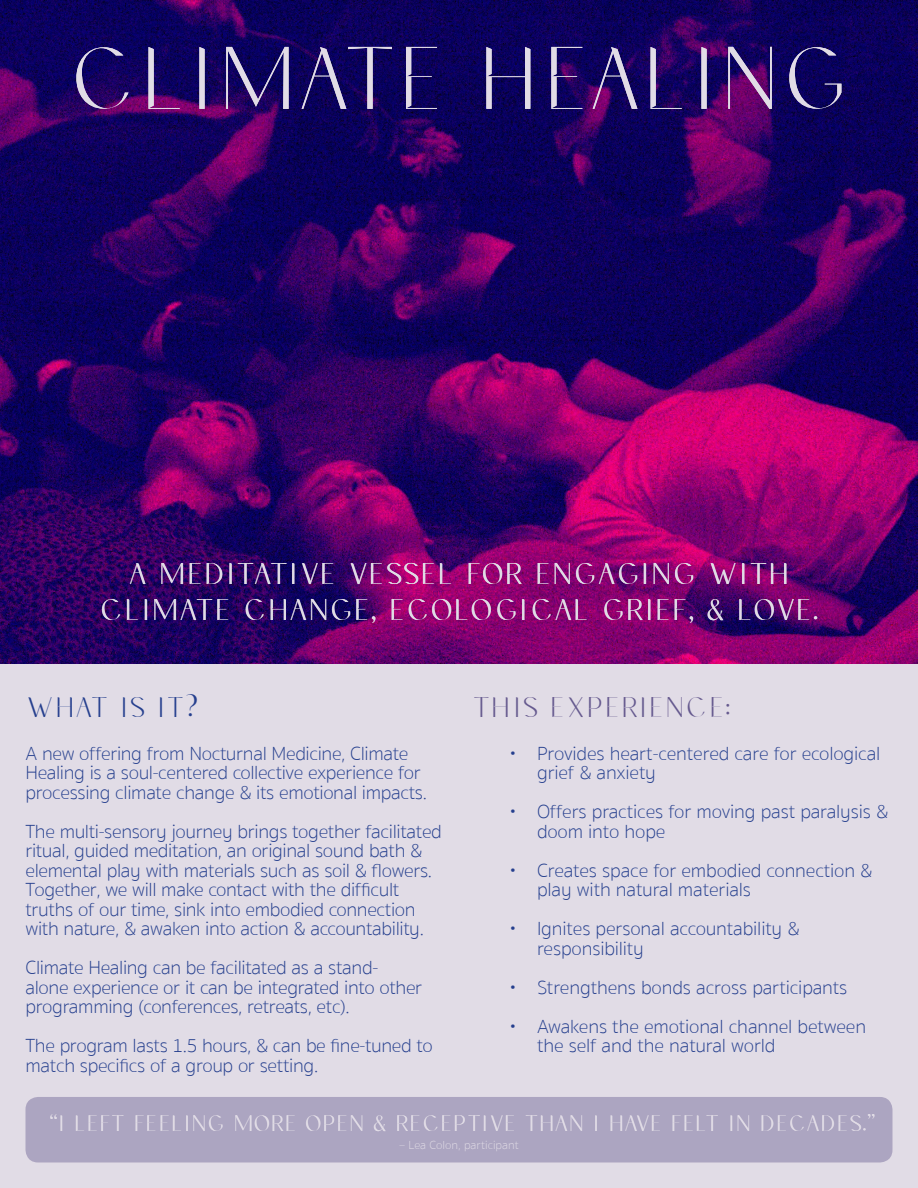
<style>
.page{position:relative;width:918px;height:1188px;background:#fff}
.page>*{position:absolute;margin:0;border:0;box-sizing:border-box;transform-origin:0 0}
.t1{font:88.5px "Coast";color:#e1dce6}
.t2{font:30px "Coast";color:#e1dce6}
.t3{font:28.5px "Coast";color:#65598e}
.t4{font:28.5px "Coast";color:#253f8e}
.t5{font:22.5px "Coast";letter-spacing:-.01em;color:#e1dce6}
.t6{font:100 19.5px/19.5px "Sukhumvit Set";letter-spacing:-.02em;color:#253f8e}
.t7{font:100 12px "Sukhumvit Set";color:#e1dce6}
</style>
<div class="page">
<div style="left:0;top:639px;width:918px;height:549px;background:#e1dce6"></div>
<div style="left:26px;top:1097px;width:866px;height:65px;background:#aca5c1;border-radius:13px"></div>
<img style="left:0;top:0;width:918px;height:663px">
<p class="t1" style="left:67px;top:28px;width:122px">CLIMATE</p>
<p class="t1" style="left:477px;top:28px;width:46px">HEALI</p>
<p class="t1" style="left:719px;top:28px;width:124px">NG</p>
<p class="t2" style="left:128px;top:557px;width:663px">A MEDITATIVE VESSEL FOR ENGAGING W ITH</p>
<p class="t2" style="left:99px;top:593px;width:721px">CLIMATE CHANGE, ECOLOGICAL GRIEF, &amp; LOVE.</p>
<p class="t4" style="left:26px;top:691px;width:175px">WHAT IS IT?</p>
<p class="t3" style="left:472px;top:691px;width:260px">THIS EXPERIENCE:</p>
<p class="t6" style="left:26px;top:744px;width:403px">A new offering from Nocturnal Medicine, Climate<br>Healing is a soul-centered collective experience for processing climate change &amp; its emotional impacts.</p>
<p class="t6" style="left:26px;top:822px;width:418px">The multi-sensory journey brings together facilitated ritual, guided meditation, an original sound bath &amp; elemental play with materials such as soil &amp; flowers.<br>Together, we will make contact with the difficult truths of our time, sink into embodied connection with nature, &amp; awaken into action &amp; accountability.</p>
<p class="t6" style="left:26px;top:958px;width:398px">Climate Healing can be facilitated as a stand&shy;alone experience or it can be integrated into other programming (conferences, retreats, etc).</p>
<p class="t6" style="left:26px;top:1036px;width:409px">The program lasts 1.5 hours, &amp; can be fine-tuned to match specifics of a group or setting.</p>
<p class="t6" style="left:537px;top:744px;width:345px;text-indent:-27px">• Provides heart-centered care for ecological grief &amp; anxiety</p>
<p class="t6" style="left:537px;top:802px;width:353px;text-indent:-27px">• Offers practices for moving past paralysis &amp; doom into hope</p>
<p class="t6" style="left:537px;top:861px;width:337px;text-indent:-27px">• Creates space for embodied connection &amp; play with natural materials</p>
<p class="t6" style="left:537px;top:919px;width:264px;text-indent:-27px">• Ignites personal accountability &amp; responsibility</p>
<p class="t6" style="left:510px;top:978px;width:339px">• Strengthens bonds across participants</p>
<p class="t6" style="left:537px;top:1017px;width:331px;text-indent:-27px">• Awakens the emotional channel between the self and the natural world</p>
<p class="t5" style="left:49px;top:1111px;width:12px">“I</p>
<p class="t5" style="left:74px;top:1111px;width:287px">LEFT FEELING MORE OPEN</p>
<p class="t5" style="left:373px;top:1111px;width:222px">&amp; RECEPTIVE THAN I</p>
<p class="t5" style="left:608px;top:1111px;width:139px">HAVE FELT IN</p>
<p class="t5" style="left:759px;top:1111px;width:118px">DECADES.”</p>
<p class="t7" style="left:399px;top:1137px;width:121px">– Lea Colon, participant</p>
</div>
